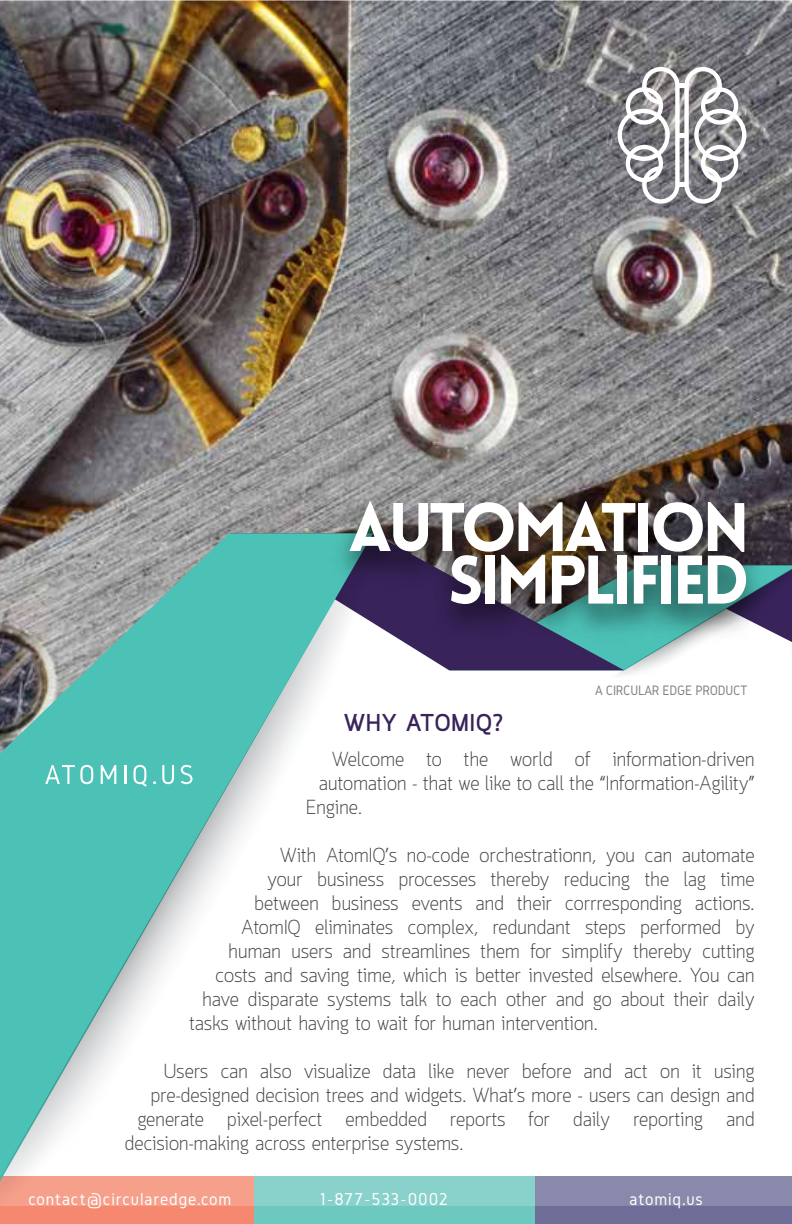
<style>
.page{position:relative;width:792px;height:1224px;background:#fff}
.page>*{position:absolute;margin:0;border:0;box-sizing:border-box;transform-origin:0 0}
.t1{font:900 67.2px/52.6px "Lovelo";letter-spacing:-.06em;color:#fff;text-align:right}
.t2{font:700 24px "Quark";letter-spacing:.04em;color:#38235a}
.t3{font:300 20px "Quark";letter-spacing:.01em;color:#414142}
.t4{font:18px "Gidole";letter-spacing:.05em;color:#fff}
.t5{font:14.2px "Gidole";letter-spacing:-.02em;color:#808285}
</style>
<div class="page">
<div style="left:0;top:1177px;width:254px;height:47px;background:#f5886f"></div>
<div style="left:254px;top:1177px;width:282px;height:47px;background:#6dc8bf"></div>
<div style="left:536px;top:1177px;width:256px;height:47px;background:#6d6d98"></div>
<svg style="left:374px;top:1177px;width:418px;height:29px;fill:#8989ac"></svg>
<img style="left:0;top:0;width:792px;height:563px">
<svg style="left:0;top:536px;width:374px;height:670px"></svg>
<svg style="left:449px;top:563px;width:343px;height:113px"></svg>
<img style="left:318px;top:478px;width:459px;height:191px">
<svg style="left:618px;top:67px;width:128px;height:137px"></svg>
<svg style="left:45px;top:765px;width:48px;height:19px"></svg>
<svg style="left:101px;top:765px;width:15px;height:19px"></svg>
<svg style="left:124px;top:765px;width:2px;height:19px"></svg>
<svg style="left:134px;top:765px;width:13px;height:22px"></svg>
<svg style="left:162px;top:765px;width:12px;height:19px"></svg>
<svg style="left:181px;top:765px;width:12px;height:19px"></svg>
<h1 class="t1" style="left:348px;top:502px;width:403px">AUTOMATION<br>SIMPLIFIED</h1>
<p class="t2" style="left:344px;top:709px;width:161px">WHY ATOMIQ?</p>
<p class="t5" style="left:595px;top:683px;width:154px">A CIRCULAR EDGE PRODUCT</p>
<p class="t3" style="left:332px;top:748px;width:424px">Welcome to the world of information-driven</p>
<p class="t3" style="left:319px;top:772px;width:437px">automation - that we like to call the “Information-Agility”</p>
<p class="t3" style="left:306px;top:796px;width:57px">Engine.</p>
<p class="t3" style="left:280px;top:844px;width:476px">With AtomIQ’s no-code orchestrationn, you can automate</p>
<p class="t3" style="left:267px;top:868px;width:489px">your business processes thereby reducing the lag time</p>
<p class="t3" style="left:254px;top:892px;width:502px">between business events and their corrresponding actions.</p>
<p class="t3" style="left:241px;top:916px;width:515px">AtomIQ eliminates complex, redundant steps performed by</p>
<p class="t3" style="left:229px;top:940px;width:528px">human users and streamlines them for simplify thereby cutting</p>
<p class="t3" style="left:216px;top:964px;width:541px">costs and saving time, which is better invested elsewhere. You can</p>
<p class="t3" style="left:203px;top:988px;width:554px">have disparate systems talk to each other and go about their daily</p>
<p class="t3" style="left:190px;top:1012px;width:410px">tasks without having to wait for human intervention.</p>
<p class="t3" style="left:164px;top:1060px;width:592px">Users can also visualize data like never before and act on it using</p>
<p class="t3" style="left:151px;top:1084px;width:605px">pre-designed decision trees and widgets. What’s more - users can design and</p>
<p class="t3" style="left:138px;top:1108px;width:618px">generate pixel-perfect embedded reports for daily reporting and</p>
<p class="t3" style="left:125px;top:1132px;width:340px">decision-making across enterprise systems.</p>
<p class="t4" style="left:29px;top:1189px;width:204px">contact@circularedge.com</p>
<p class="t4" style="left:320px;top:1189px;width:130px">1-877-533-0002</p>
<p class="t4" style="left:630px;top:1189px;width:75px">atomiq.us</p>
</div>
